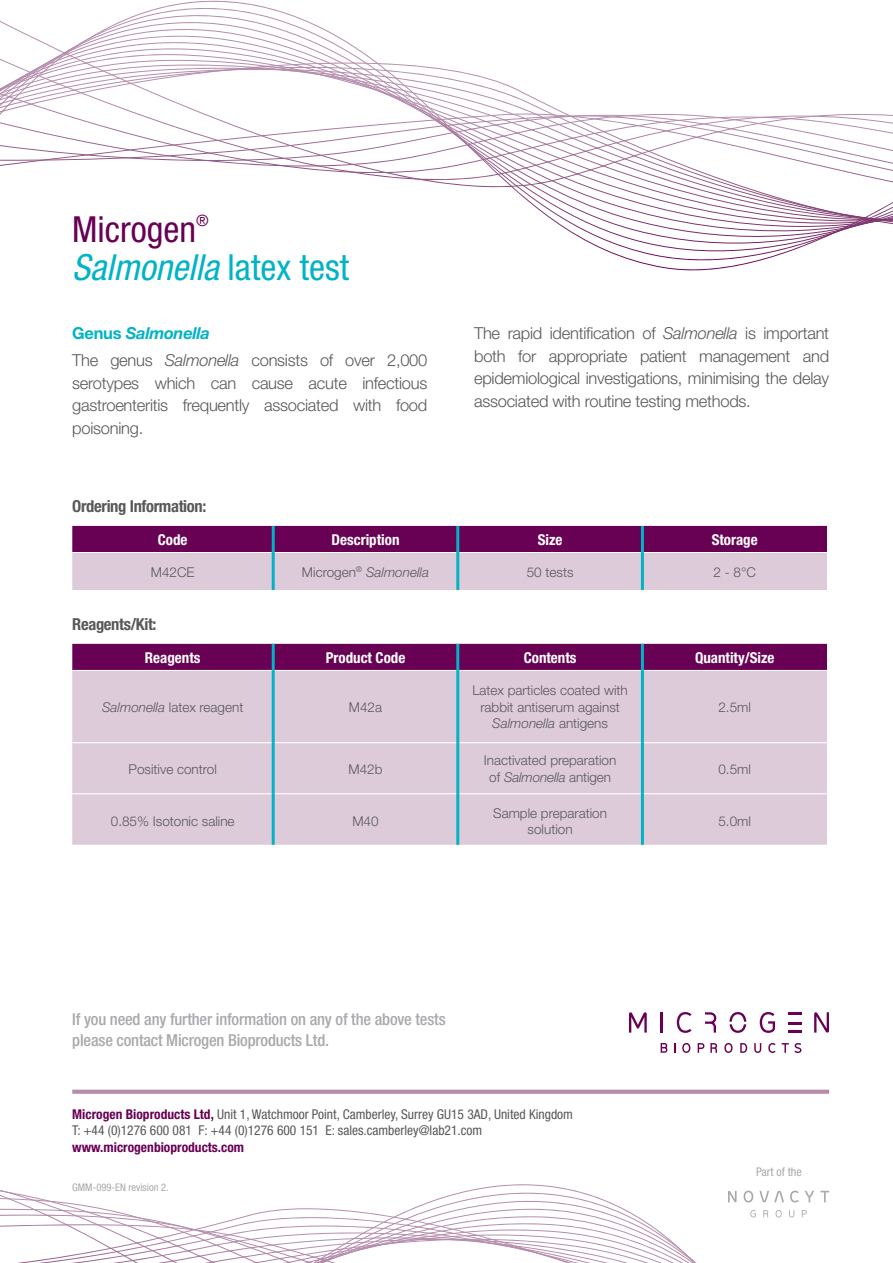
<style>
.page{position:relative;width:893px;height:1263px;background:#fff}
.page>*{position:absolute;margin:0;border:0;box-sizing:border-box;transform-origin:0 0}
.t1{font:italic condensed 36px "Helvetica Neue";color:#00b3c5}
.t2{font:condensed 36px "Helvetica Neue";color:#680054}
.t3{font:300 16.5px/22.5px "Helvetica Neue LT";letter-spacing:-.015em;color:#57585a;text-align:justify}
.t4{font:500 condensed 16.5px/21px "Helvetica Neue";letter-spacing:-.01em;color:#a8a9ad}
.t5{font:700 condensed 16.5px "Helvetica Neue";letter-spacing:-.02em;color:#57585a}
.t6{font:italic 700 16.5px "Helvetica Neue";letter-spacing:-.015em;color:#00b3c5}
.t7{font:condensed 15.75px "Helvetica Neue";color:#680054}
.t8{font:700 condensed 15px "Helvetica Neue";color:#fff}
.t9{font:300 13.5px/16.5px "Helvetica Neue LT";color:#57585a;text-align:center}
.t10{font:condensed 13.5px/16.5px "Helvetica Neue";color:#57585a}
.t11{font:italic 300 13.5px "Helvetica Neue";color:#57585a}
.t12{font:700 condensed 13.5px "Helvetica Neue";color:#680054}
.t13{font:condensed 12px "Helvetica Neue";color:#a8a9ad}
.t14{font:condensed 10.5px "Helvetica Neue";color:#a8a9ad}
.s1{font-style:normal}
.s2{font-family:"Helvetica Neue LT";font-style:normal}
.s3{font-family:"Helvetica Neue";font-style:italic}
.s4{font-weight:700;color:#680054}
</style>
<div class="page">
<svg style="left:572px;top:233px;width:263px;height:14px"></svg>
<svg style="left:517px;top:192px;width:376px;height:32px"></svg>
<svg style="left:0;top:21px;width:760px;height:171px"></svg>
<svg style="left:0;top:59px;width:893px;height:125px"></svg>
<svg style="left:0;top:93px;width:893px;height:14px"></svg>
<svg style="left:0;top:107px;width:893px;height:3px"></svg>
<svg style="left:0;top:110px;width:893px;height:72px"></svg>
<svg style="left:750px;top:1210px;width:6px;height:7px"></svg>
<svg style="left:763px;top:1210px;width:5px;height:7px"></svg>
<svg style="left:776px;top:1210px;width:6px;height:7px"></svg>
<svg style="left:789px;top:1210px;width:5px;height:7px"></svg>
<svg style="left:802px;top:1210px;width:5px;height:7px"></svg>
<svg style="left:728px;top:1191px;width:9px;height:11px"></svg>
<svg style="left:744px;top:1190px;width:9px;height:12px"></svg>
<svg style="left:790px;top:1190px;width:9px;height:12px"></svg>
<svg style="left:805px;top:1191px;width:9px;height:11px"></svg>
<svg style="left:820px;top:1191px;width:9px;height:11px"></svg>
<svg style="left:759px;top:1191px;width:25px;height:11px"></svg>
<svg style="left:72px;top:1090px;width:757px;height:4px;background:#b791b0"></svg>
<div style="left:72px;top:644px;width:755px;height:26px;background:#680054"></div>
<div style="left:72px;top:671px;width:755px;height:174px;background:#decbda"></div>
<hr style="left:72px;top:742px;width:200px;height:1px;background:#fff">
<hr style="left:275px;top:742px;width:181px;height:1px;background:#fff">
<hr style="left:459px;top:742px;width:182px;height:1px;background:#fff">
<hr style="left:644px;top:742px;width:183px;height:1px;background:#fff">
<hr style="left:72px;top:793px;width:200px;height:1px;background:#fff">
<hr style="left:275px;top:793px;width:181px;height:1px;background:#fff">
<hr style="left:459px;top:793px;width:182px;height:1px;background:#fff">
<hr style="left:644px;top:793px;width:183px;height:1px;background:#fff">
<hr style="left:272px;top:644px;width:3px;height:26px;background:#00b3c5">
<hr style="left:456px;top:644px;width:3px;height:26px;background:#00b3c5">
<hr style="left:641px;top:644px;width:3px;height:26px;background:#00b3c5">
<hr style="left:272px;top:670px;width:3px;height:73px;background:#00b3c5">
<hr style="left:456px;top:670px;width:3px;height:73px;background:#00b3c5">
<hr style="left:641px;top:670px;width:3px;height:73px;background:#00b3c5">
<hr style="left:272px;top:743px;width:3px;height:51px;background:#00b3c5">
<hr style="left:456px;top:743px;width:3px;height:51px;background:#00b3c5">
<hr style="left:641px;top:743px;width:3px;height:51px;background:#00b3c5">
<hr style="left:272px;top:794px;width:3px;height:51px;background:#00b3c5">
<hr style="left:456px;top:794px;width:3px;height:51px;background:#00b3c5">
<hr style="left:641px;top:794px;width:3px;height:51px;background:#00b3c5">
<svg style="left:72px;top:526px;width:755px;height:64px;background:#ad77a2"></svg>
<hr style="left:72px;top:552px;width:200px;height:1px;background:#fff">
<hr style="left:275px;top:552px;width:181px;height:1px;background:#fff">
<hr style="left:459px;top:552px;width:182px;height:1px;background:#fff">
<hr style="left:644px;top:552px;width:183px;height:1px;background:#fff">
<hr style="left:272px;top:526px;width:3px;height:26px;background:#00b3c5">
<hr style="left:456px;top:526px;width:3px;height:26px;background:#00b3c5">
<hr style="left:641px;top:526px;width:3px;height:26px;background:#00b3c5">
<hr style="left:272px;top:552px;width:3px;height:38px;background:#00b3c5">
<hr style="left:456px;top:552px;width:3px;height:38px;background:#00b3c5">
<hr style="left:641px;top:552px;width:3px;height:38px;background:#00b3c5">
<svg style="left:629px;top:1012px;width:18px;height:20px"></svg>
<hr style="left:661px;top:1012px;width:2px;height:20px;background:#680054">
<svg style="left:677px;top:1012px;width:14px;height:21px"></svg>
<svg style="left:760px;top:1012px;width:15px;height:21px"></svg>
<svg style="left:814px;top:1012px;width:15px;height:20px"></svg>
<svg style="left:788px;top:1030px;width:13px;height:2px"></svg>
<svg style="left:788px;top:1022px;width:13px;height:2px"></svg>
<svg style="left:788px;top:1012px;width:13px;height:2px"></svg>
<svg style="left:705px;top:1012px;width:11px;height:20px"></svg>
<svg style="left:661px;top:1043px;width:6px;height:10px"></svg>
<svg style="left:682px;top:1043px;width:8px;height:10px"></svg>
<svg style="left:698px;top:1043px;width:6px;height:10px"></svg>
<svg style="left:710px;top:1043px;width:7px;height:10px"></svg>
<svg style="left:724px;top:1043px;width:9px;height:10px"></svg>
<svg style="left:740px;top:1043px;width:7px;height:10px"></svg>
<svg style="left:754px;top:1043px;width:7px;height:10px"></svg>
<svg style="left:768px;top:1043px;width:8px;height:10px"></svg>
<svg style="left:782px;top:1043px;width:19px;height:10px"></svg>
<svg style="left:729px;top:1012px;width:17px;height:21px"></svg>
<svg style="left:0;top:1184px;width:696px;height:79px"></svg>
<h1 class="t2" style="left:72px;top:209px;width:125px">Microgen</h1>
<p class="t7" style="left:196px;top:211px;width:14px">®</p>
<h1 class="t1" style="left:72px;top:246px;width:278px">Salmonella <span class="s1">latex test</span></h1>
<p class="t6" style="left:72px;top:323px;width:139px"><span class="s2">Genus</span> Salmonella</p>
<p class="t3" style="left:72px;top:349px;width:357px">The genus <span class="s3">Salmonella</span> consists of over 2,000 serotypes which can cause acute infectious gastroenteritis frequently associated with food poisoning.</p>
<p class="t5" style="left:72px;top:496px;width:136px">Ordering Information:</p>
<p class="t3" style="left:474px;top:322px;width:357px">The rapid identification of <span class="s3">Salmonella</span> is important both for appropriate patient management and epidemiological investigations, minimising the delay associated with routine testing methods.</p>
<p class="t8" style="left:158px;top:531px;width:31px">Code</p>
<p class="t8" style="left:331px;top:531px;width:69px">Description</p>
<p class="t8" style="left:538px;top:531px;width:26px">Size</p>
<p class="t8" style="left:712px;top:531px;width:48px">Storage</p>
<p class="t9" style="left:151px;top:563px;width:45px">M42CE</p>
<p class="t11" style="left:302px;top:564px;width:129px"><span class="s2">Microgen</span><sup>®</sup> Salmonella</p>
<p class="t9" style="left:527px;top:563px;width:48px">50 tests</p>
<p class="t9" style="left:713px;top:563px;width:44px">2 - 8°C</p>
<p class="t5" style="left:72px;top:614px;width:86px">Reagents/Kit:</p>
<p class="t8" style="left:145px;top:648px;width:57px">Reagents</p>
<p class="t8" style="left:326px;top:648px;width:81px">Product Code</p>
<p class="t8" style="left:524px;top:648px;width:54px">Contents</p>
<p class="t8" style="left:695px;top:648px;width:81px">Quantity/Size</p>
<p class="t9" style="left:102px;top:698px;width:143px"><span class="s3">Salmonella</span> latex reagent</p>
<p class="t9" style="left:349px;top:698px;width:35px">M42a</p>
<p class="t9" style="left:472px;top:682px;width:157px">Latex particles coated with rabbit antiserum against</p>
<p class="t11" style="left:492px;top:715px;width:117px">Salmonella <span class="s2">antigens</span></p>
<p class="t9" style="left:718px;top:698px;width:34px">2.5ml</p>
<p class="t9" style="left:129px;top:760px;width:90px">Positive control</p>
<p class="t9" style="left:348px;top:760px;width:36px">M42b</p>
<p class="t9" style="left:484px;top:752px;width:134px">Inactivated preparation</p>
<p class="t11" style="left:489px;top:769px;width:123px"><span class="s2">of</span> Salmonella <span class="s2">antigen</span></p>
<p class="t9" style="left:718px;top:760px;width:34px">0.5ml</p>
<p class="t9" style="left:111px;top:812px;width:125px">0.85% Isotonic saline</p>
<p class="t9" style="left:352px;top:812px;width:28px">M40</p>
<p class="t9" style="left:493px;top:804px;width:115px">Sample preparation solution</p>
<p class="t9" style="left:718px;top:812px;width:34px">5.0ml</p>
<p class="t4" style="left:72px;top:1008px;width:375px">If you need any further information on any of the above tests please contact Microgen Bioproducts Ltd.</p>
<p class="t10" style="left:72px;top:1106px;width:502px"><span class="s4">Microgen Bioproducts Ltd,</span> Unit 1, Watchmoor Point, Camberley, Surrey GU15 3AD, United Kingdom<br>T: +44 (0)1276 600 081 F: +44 (0)1276 600 151 E: sales.camberley@lab21.com</p>
<p class="t12" style="left:72px;top:1139px;width:173px">www.microgenbioproducts.com</p>
<p class="t14" style="left:72px;top:1181px;width:98px">GMM-099-EN revision 2.</p>
<p class="t13" style="left:756px;top:1164px;width:47px">Part of the</p>
</div>
